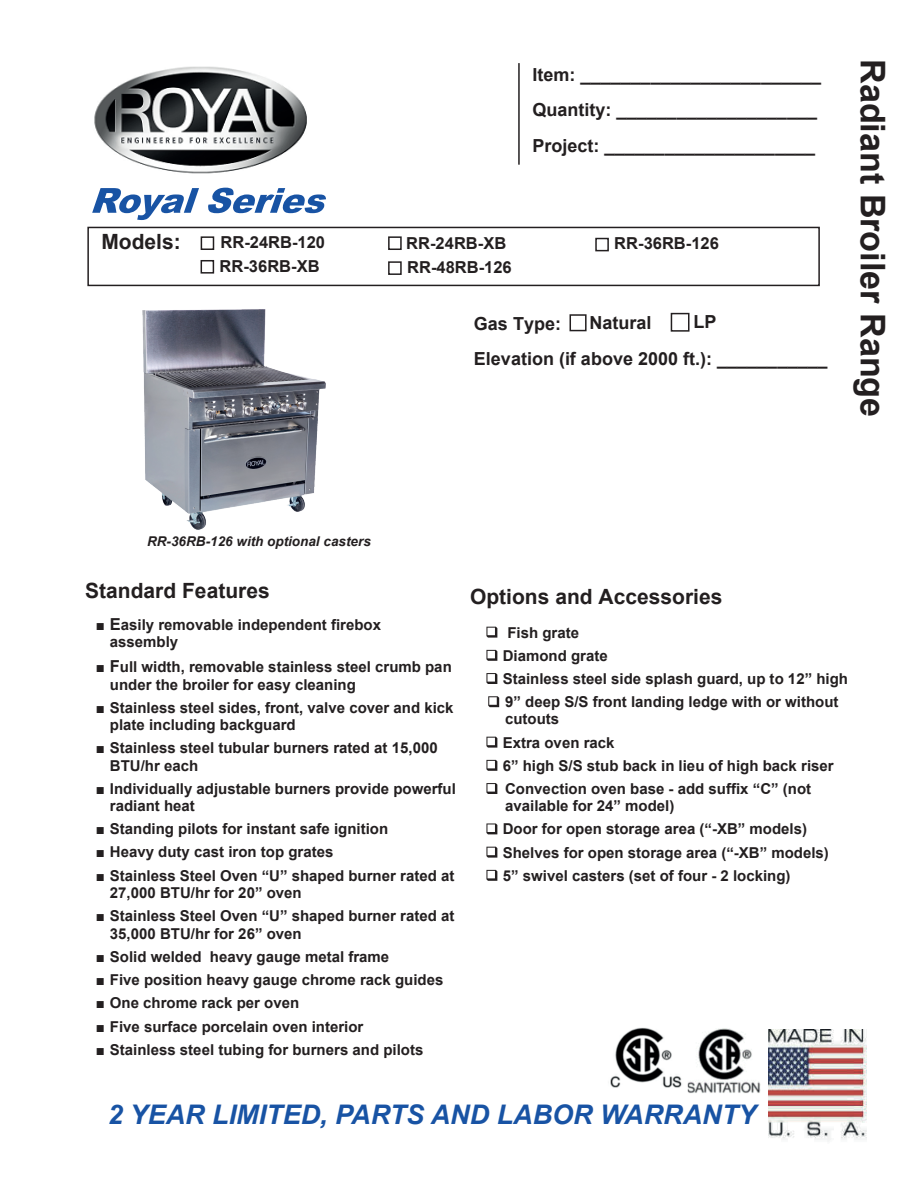
<style>
.page{position:relative;width:918px;height:1188px;background:#fff}
.page>*{position:absolute;margin:0;border:0;box-sizing:border-box;transform-origin:0 0}
.t1{font:700 34.05px "Arial";color:#231f20}
.t2{font:italic 700 27px "Arial";color:#1853a4}
.t3{font:700 21px "Arial";color:#231f20}
.t4{font:700 18px/35.7px "Arial";color:#231f20}
.t5{font:700 16.5px "Arial";color:#231f20}
.t6{font:700 15px/23.2px "Arial";color:#231f20}
.t7{font:italic 700 13.5px "Arial";color:#231f20}
.s1{font-family:"Times New Roman"}
.s2{font-size:16.5px}
</style>
<div class="page">
<hr style="left:518px;top:63px;width:2px;height:102px;background:#231f20">
<div style="left:87px;top:227px;width:733px;height:59px;border:2px solid #231f20"></div>
<svg style="left:486px;top:627px;width:11px;height:11px"></svg>
<svg style="left:486px;top:650px;width:11px;height:11px"></svg>
<svg style="left:486px;top:673px;width:11px;height:11px"></svg>
<svg style="left:488px;top:696px;width:11px;height:11px"></svg>
<svg style="left:486px;top:737px;width:11px;height:11px"></svg>
<svg style="left:486px;top:760px;width:11px;height:11px"></svg>
<svg style="left:486px;top:783px;width:11px;height:11px"></svg>
<svg style="left:486px;top:823px;width:11px;height:11px"></svg>
<svg style="left:486px;top:847px;width:11px;height:11px"></svg>
<svg style="left:486px;top:870px;width:11px;height:11px"></svg>
<div style="left:570px;top:314px;width:17px;height:17px;border:2px solid #231f20"></div>
<div style="left:671px;top:313px;width:19px;height:19px;border:2px solid #231f20"></div>
<div style="left:201px;top:236px;width:13px;height:14px;border:2px solid #231f20"></div>
<div style="left:388px;top:236px;width:14px;height:14px;border:2px solid #231f20"></div>
<div style="left:595px;top:238px;width:14px;height:13px;border:2px solid #231f20"></div>
<div style="left:201px;top:260px;width:13px;height:14px;border:2px solid #231f20"></div>
<div style="left:388px;top:261px;width:14px;height:14px;border:2px solid #231f20"></div>
<img style="left:142px;top:309px;width:184px;height:221px">
<img style="left:94px;top:66px;width:213px;height:108px">
<img style="left:768px;top:1029px;width:99px;height:113px">
<img style="left:610px;top:1027px;width:151px;height:66px">
<svg style="left:92px;top:188px;width:107px;height:32px"></svg>
<svg style="left:208px;top:188px;width:118px;height:25px"></svg>
<p class="t4" style="left:532px;top:58px;width:290px">Item: ________________________<br>Quantity: ____________________<br>Project: _____________________</p>
<h1 class="t1" style="left:886px;top:59px;width:360px;rotate:90deg">Radiant Broiler Range</h1>
<h3 class="t3" style="left:101px;top:233px;width:81px">Models:</h3>
<p class="t5" style="left:221px;top:236px;width:106px">RR-24RB-120</p>
<p class="t5" style="left:406px;top:237px;width:101px">RR-24RB-XB</p>
<p class="t5" style="left:614px;top:237px;width:106px">RR-36RB-126</p>
<p class="t5" style="left:220px;top:260px;width:101px">RR-36RB-XB</p>
<p class="t5" style="left:407px;top:261px;width:106px">RR-48RB-126</p>
<p class="t4" style="left:589px;top:306px;width:64px">Natural</p>
<p class="t4" style="left:694px;top:306px;width:24px">LP</p>
<p class="t4" style="left:474px;top:307px;width:355px">Gas Type:<br>Elevation (if above 2000 ft.): ___________</p>
<p class="t7" style="left:147px;top:536px;width:225px">RR-36RB-126 with optional casters</p>
<h3 class="t3" style="left:85px;top:583px;width:186px">Standard Features</h3>
<p class="t6" style="left:110px;top:617px;width:273px;line-height:17.5px;text-indent:-14px"><span class="s1">■</span> <span class="s2">E</span>asily removable independent firebox assembly</p>
<p class="t6" style="left:110px;top:659px;width:343px;line-height:17.5px;text-indent:-14px"><span class="s1">■</span> <span class="s2">F</span>ull width, removable stainless steel crumb pan under the broiler for easy cleaning</p>
<p class="t6" style="left:110px;top:700px;width:345px;line-height:17.2px;text-indent:-14px"><span class="s1">■</span> Stainless steel sides, front, valve cover and kick plate including backguard</p>
<p class="t6" style="left:110px;top:741px;width:329px;line-height:17.2px;text-indent:-14px"><span class="s1">■</span> Stainless steel tubular burners rated at 15,000<br>BTU/hr each</p>
<p class="t6" style="left:110px;top:781px;width:348px;line-height:17.2px;text-indent:-14px"><span class="s1">■</span> Individually adjustable burners provide powerful radiant heat</p>
<p class="t6" style="left:96px;top:819px;width:294px"><span class="s1">■</span> Standing pilots for instant safe ignition</p>
<p class="t6" style="left:96px;top:842px;width:239px"><span class="s1">■</span> Heavy duty cast iron top grates</p>
<p class="t6" style="left:110px;top:868px;width:346px;line-height:17.2px;text-indent:-14px"><span class="s1">■</span> Stainless Steel Oven “U” shaped burner rated at<br>27,000 BTU/hr for 20” oven</p>
<p class="t6" style="left:110px;top:909px;width:346px;line-height:17.2px;text-indent:-14px"><span class="s1">■</span> Stainless Steel Oven “U” shaped burner rated at<br>35,000 BTU/hr for 26” oven</p>
<p class="t6" style="left:96px;top:946px;width:295px"><span class="s1">■</span> Solid welded heavy gauge metal frame</p>
<p class="t6" style="left:96px;top:969px;width:349px"><span class="s1">■</span> Five position heavy gauge chrome rack guides</p>
<p class="t6" style="left:96px;top:993px;width:205px"><span class="s1">■</span> One chrome rack per oven</p>
<p class="t6" style="left:96px;top:1016px;width:269px"><span class="s1">■</span> Five surface porcelain oven interior</p>
<p class="t6" style="left:96px;top:1039px;width:329px"><span class="s1">■</span> Stainless steel tubing for burners and pilots</p>
<h3 class="t3" style="left:470px;top:589px;width:254px">Options and Accessories</h3>
<p class="t6" style="left:503px;top:622px;width:347px;text-indent:5px">Fish grate<br>Diamond grate<br>Stainless steel side splash guard, up to 12” high<br>9” deep S/S front landing ledge with or without</p>
<p class="t6" style="left:503px;top:709px;width:332px">cutouts<br>Extra oven rack<br>6” high S/S stub back in lieu of high back riser<br>Convection oven base - add suffix “C” (not</p>
<p class="t6" style="left:503px;top:796px;width:328px">available for 24” model)<br>Door for open storage area (“-XB” models)<br>Shelves for open storage area (“-XB” models)<br>5” swivel casters (set of four - 2 locking)</p>
<h2 class="t2" style="left:108px;top:1104px;width:650px">2 YEAR LIMITED, PARTS AND LABOR WARRANTY</h2>
</div>
